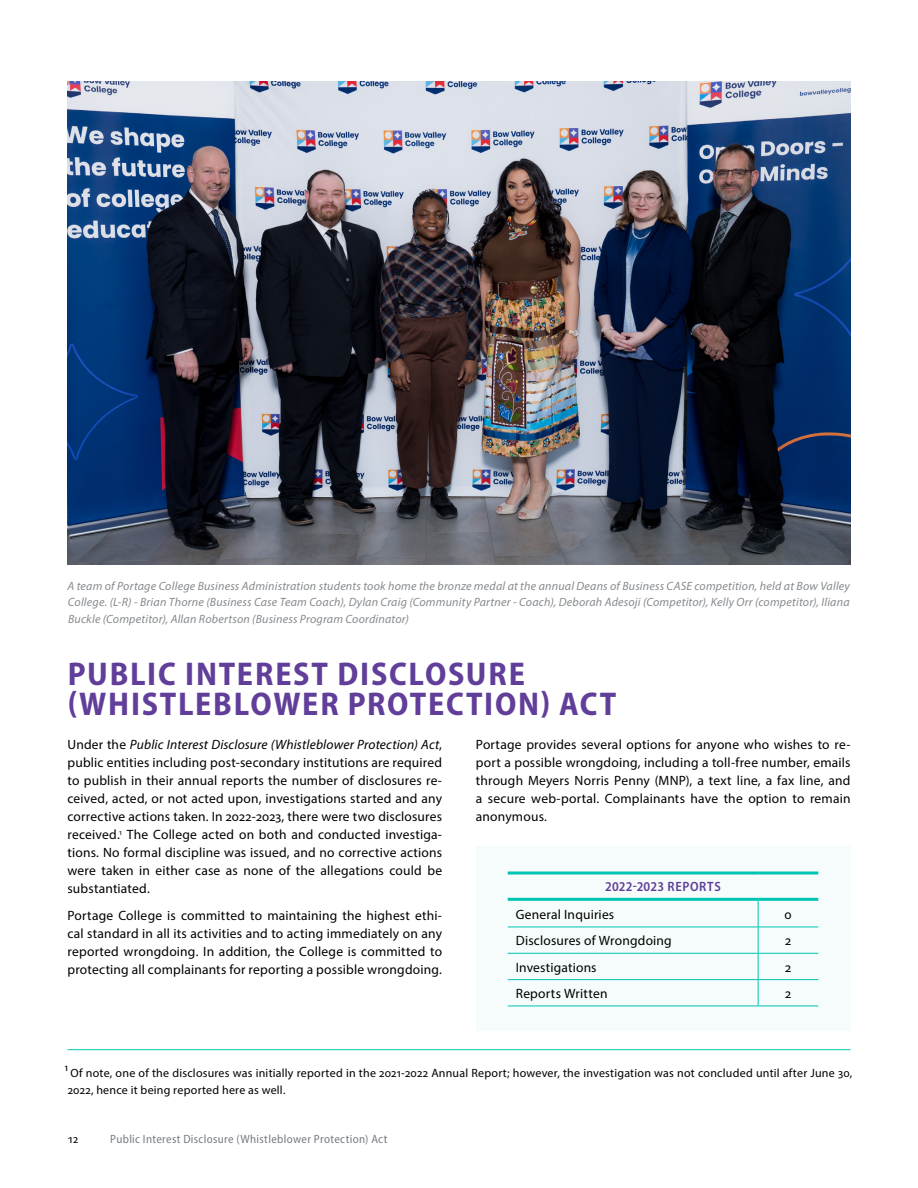
<style>
.page{position:relative;width:918px;height:1188px;background:#fff}
.page>*{position:absolute;margin:0;border:0;box-sizing:border-box;transform-origin:0 0}
.t1{font:700 semi-condensed 33px "Myriad Pro";letter-spacing:.05em;color:#603e99}
.Body_Copy{font:13.5px/18px "Myriad Pro";letter-spacing:.015em;color:#000;text-align:justify}
.Table_Header_1{font:600 semi-condensed 13.5px "Myriad Pro";letter-spacing:.05em;color:#603e99}
.Captions{font:italic 12px/16.5px "Myriad Pro";letter-spacing:.015em;color:#868a8e;text-align:justify}
.Captions-2{font:12px/16.5px "Myriad Pro";letter-spacing:.015em;color:#000}
.t2{font:semi-condensed 12px "Myriad Pro";letter-spacing:.03em;color:#787d83}
.t3{font:semi-condensed 12px "Myriad Pro";color:#000}
.s1{font-style:italic}
.s2{font-size:13.5px}
</style>
<div class="page">
<img style="left:68px;top:81px;width:782px;height:484px">
<div style="left:476px;top:846px;width:374px;height:185px;background:#f6fcfb"></div>
<hr style="left:508px;top:872px;width:250px;height:2px;background:#00c4b4">
<hr style="left:758px;top:872px;width:60px;height:2px;background:#00c4b4">
<hr style="left:508px;top:898px;width:250px;height:3px;background:#00c4b4">
<hr style="left:758px;top:898px;width:60px;height:3px;background:#00c4b4">
<hr style="left:508px;top:927px;width:250px;height:1px;background:#00c4b4">
<hr style="left:758px;top:927px;width:60px;height:1px;background:#00c4b4">
<hr style="left:508px;top:953px;width:250px;height:1px;background:#00c4b4">
<hr style="left:758px;top:953px;width:60px;height:1px;background:#00c4b4">
<hr style="left:508px;top:979px;width:250px;height:1px;background:#00c4b4">
<hr style="left:758px;top:979px;width:60px;height:1px;background:#00c4b4">
<svg style="left:758px;top:901px;width:1px;height:105px"></svg>
<hr style="left:508px;top:1006px;width:250px;height:1px;background:#00c4b4">
<hr style="left:758px;top:1006px;width:60px;height:1px;background:#00c4b4">
<hr style="left:68px;top:1049px;width:782px;height:1px;background:#00c4b4">
<p class="Captions" style="left:67px;top:577px;width:784px">A team of Portage College Business Administration students took home the bronze medal at the annual Deans of Business CASE competition, held at Bow Valley College. (L-R) - Brian Thorne (Business Case Team Coach), Dylan Craig (Community Partner - Coach), Deborah Adesoji (Competitor), Kelly Orr (competitor), Iliana Buckle (Competitor), Allan Robertson (Business Program Coordinator)</p>
<p class="t1" style="left:68px;top:653px;width:459px">PUBLIC INTEREST DISCLOSURE</p>
<p class="t1" style="left:68px;top:683px;width:550px">(WHISTLEBLOWER PROTECTION) ACT</p>
<p class="Body_Copy" style="left:68px;top:736px;width:376px">Under the <span class="s1">Public Interest Disclosure (Whistleblower Protection) Act</span>, public entities including post-secondary institutions are required to publish in their annual reports the number of disclosures re&shy;ceived, acted, or not acted upon, investigations started and any corrective actions taken. In 2022-2023, there were two disclosures received.<sup>1</sup> The College acted on both and conducted investiga&shy;tions. No formal discipline was issued, and no corrective actions were taken in either case as none of the allegations could be substantiated.</p>
<p class="Body_Copy" style="left:68px;top:906px;width:376px">Portage College is committed to maintaining the highest ethi&shy;cal standard in all its activities and to acting immediately on any reported wrongdoing. In addition, the College is committed to protecting all complainants for reporting a possible wrongdoing.</p>
<p class="Body_Copy" style="left:476px;top:735px;width:376px">Portage provides several options for anyone who wishes to re&shy;port a possible wrongdoing, including a toll-free number, emails through Meyers Norris Penny (MNP), a text line, a fax line, and a secure web-portal. Complainants have the option to remain anonymous.</p>
<p class="Table_Header_1" style="left:605px;top:878px;width:117px">2022-2023 REPORTS</p>
<p class="Body_Copy" style="left:516px;top:905px;width:100px">General Inquiries</p>
<p class="Body_Copy" style="left:785px;top:905px;width:9px">0</p>
<p class="Body_Copy" style="left:516px;top:931px;width:158px">Disclosures of Wrongdoing</p>
<p class="Body_Copy" style="left:785px;top:931px;width:8px">2</p>
<p class="Body_Copy" style="left:516px;top:958px;width:82px">Investigations</p>
<p class="Body_Copy" style="left:785px;top:958px;width:8px">2</p>
<p class="Body_Copy" style="left:516px;top:984px;width:93px">Reports Written</p>
<p class="Body_Copy" style="left:785px;top:984px;width:8px">2</p>
<p class="Captions-2" style="left:65px;top:1065px;width:789px"><span class="s2">1</span> Of note, one of the disclosures was initially reported in the 2021-2022 Annual Report; however, the investigation was not concluded until after June 30,<br>2022, hence it being reported here as well.</p>
<p class="t3" style="left:68px;top:1132px;width:13px">12</p>
<p class="t2" style="left:110px;top:1132px;width:279px">Public Interest Disclosure (Whistleblower Protection) Act</p>
</div>
